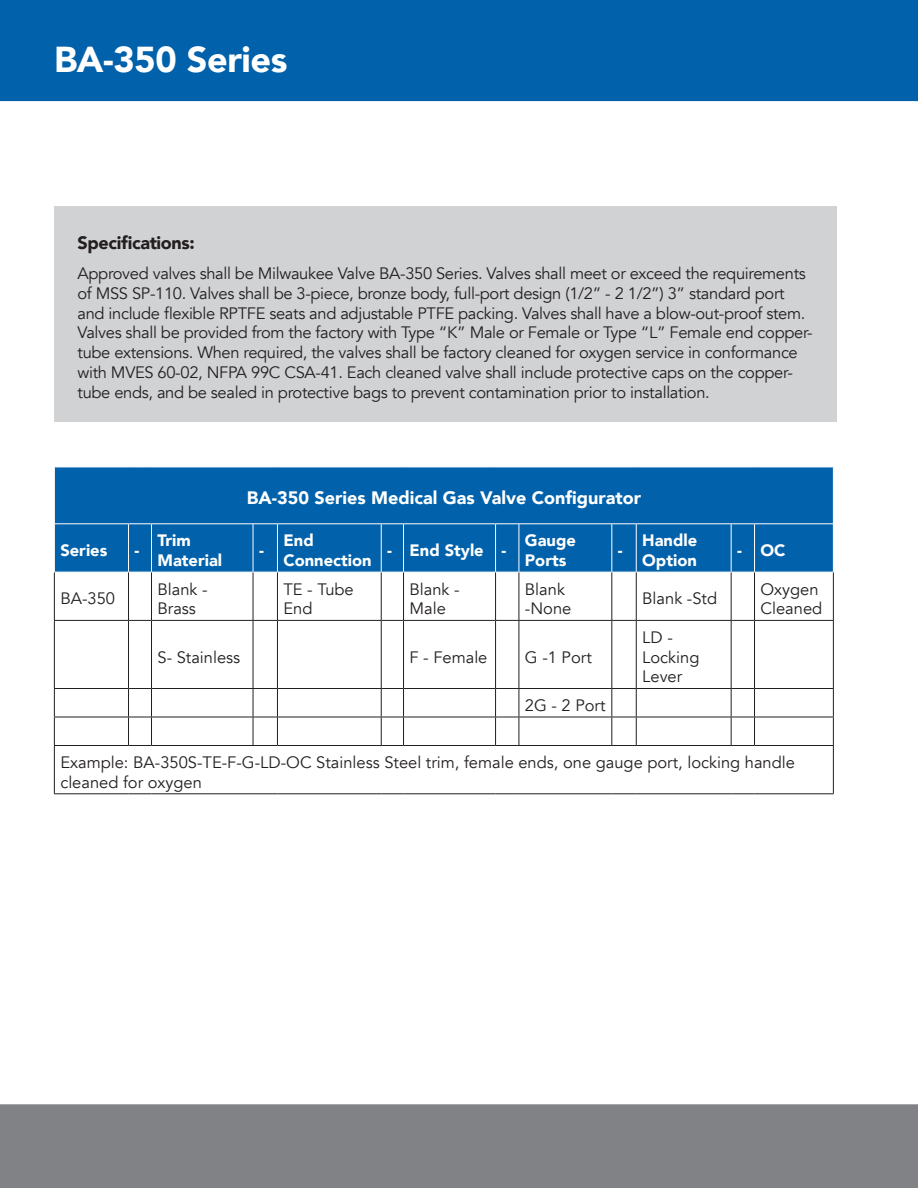
<style>
.page{position:relative;width:918px;height:1188px;background:#fff}
.page>*{position:absolute;margin:0;border:0;box-sizing:border-box;transform-origin:0 0}
.t1{font:900 36px "Avenir";letter-spacing:-.01em;color:#fff}
.t2{font:900 18px "Avenir";color:#fff}
.t3{font:900 18px "Avenir";letter-spacing:-.02em;color:#231f20}
.t4{font:16.5px/19.8px "Avenir";letter-spacing:-.02em;color:#231f20}
.t5{font:16.5px/19.8px "Avenir";color:#231f20}
.t6{font:900 16.5px/19.8px "Avenir";color:#fff}
</style>
<div class="page">
<div style="left:54px;top:206px;width:783px;height:216px;background:#d1d2d4"></div>
<div style="left:0;top:1104px;width:918px;height:84px;background:#808285"></div>
<div style="left:0;top:0;width:918px;height:102px;background:#0161aa"></div>
<div style="left:55px;top:468px;width:778px;height:104px;background:#0161aa"></div>
<svg style="left:129px;top:467px;width:23px;height:1px"></svg>
<svg style="left:253px;top:467px;width:24px;height:1px"></svg>
<svg style="left:381px;top:467px;width:23px;height:1px"></svg>
<svg style="left:496px;top:467px;width:23px;height:1px"></svg>
<svg style="left:612px;top:467px;width:24px;height:1px"></svg>
<svg style="left:731px;top:467px;width:24px;height:1px"></svg>
<hr style="left:55px;top:523px;width:74px;height:1px;background:#fff">
<svg style="left:129px;top:523px;width:23px;height:1px"></svg>
<hr style="left:152px;top:523px;width:101px;height:1px;background:#fff">
<svg style="left:253px;top:523px;width:24px;height:1px"></svg>
<hr style="left:277px;top:523px;width:104px;height:1px;background:#fff">
<svg style="left:381px;top:523px;width:23px;height:1px"></svg>
<hr style="left:404px;top:523px;width:92px;height:1px;background:#fff">
<svg style="left:496px;top:523px;width:23px;height:1px"></svg>
<hr style="left:519px;top:523px;width:93px;height:1px;background:#fff">
<svg style="left:612px;top:523px;width:24px;height:1px"></svg>
<hr style="left:636px;top:523px;width:95px;height:1px;background:#fff">
<svg style="left:731px;top:523px;width:24px;height:1px"></svg>
<hr style="left:755px;top:523px;width:78px;height:1px;background:#fff">
<hr style="left:128px;top:524px;width:1px;height:48px;background:#fff">
<hr style="left:151px;top:524px;width:1px;height:48px;background:#fff">
<hr style="left:253px;top:524px;width:1px;height:48px;background:#fff">
<hr style="left:277px;top:524px;width:1px;height:48px;background:#fff">
<hr style="left:381px;top:524px;width:1px;height:48px;background:#fff">
<hr style="left:403px;top:524px;width:1px;height:48px;background:#fff">
<hr style="left:495px;top:524px;width:1px;height:48px;background:#fff">
<hr style="left:519px;top:524px;width:1px;height:48px;background:#fff">
<hr style="left:611px;top:524px;width:1px;height:48px;background:#fff">
<hr style="left:636px;top:524px;width:1px;height:48px;background:#fff">
<hr style="left:731px;top:524px;width:1px;height:48px;background:#fff">
<hr style="left:754px;top:524px;width:1px;height:48px;background:#fff">
<hr style="left:54px;top:572px;width:1px;height:48px;background:#231f20">
<hr style="left:128px;top:572px;width:1px;height:48px;background:#231f20">
<hr style="left:151px;top:572px;width:1px;height:48px;background:#231f20">
<hr style="left:253px;top:572px;width:1px;height:48px;background:#231f20">
<hr style="left:277px;top:572px;width:1px;height:48px;background:#231f20">
<hr style="left:381px;top:572px;width:1px;height:48px;background:#231f20">
<hr style="left:403px;top:572px;width:1px;height:48px;background:#231f20">
<hr style="left:495px;top:572px;width:1px;height:48px;background:#231f20">
<hr style="left:519px;top:572px;width:1px;height:48px;background:#231f20">
<hr style="left:611px;top:572px;width:1px;height:48px;background:#231f20">
<hr style="left:636px;top:572px;width:1px;height:48px;background:#231f20">
<hr style="left:731px;top:572px;width:1px;height:48px;background:#231f20">
<hr style="left:754px;top:572px;width:1px;height:48px;background:#231f20">
<hr style="left:833px;top:572px;width:1px;height:48px;background:#231f20">
<hr style="left:54px;top:620px;width:75px;height:1px;background:#231f20">
<hr style="left:54px;top:621px;width:1px;height:67px;background:#231f20">
<svg style="left:129px;top:620px;width:23px;height:1px"></svg>
<hr style="left:128px;top:621px;width:1px;height:67px;background:#231f20">
<hr style="left:152px;top:620px;width:101px;height:1px;background:#231f20">
<hr style="left:151px;top:621px;width:1px;height:67px;background:#231f20">
<svg style="left:253px;top:620px;width:24px;height:1px"></svg>
<hr style="left:253px;top:621px;width:1px;height:67px;background:#231f20">
<hr style="left:277px;top:620px;width:104px;height:1px;background:#231f20">
<hr style="left:277px;top:621px;width:1px;height:67px;background:#231f20">
<svg style="left:381px;top:620px;width:23px;height:1px"></svg>
<hr style="left:381px;top:621px;width:1px;height:67px;background:#231f20">
<hr style="left:404px;top:620px;width:92px;height:1px;background:#231f20">
<hr style="left:403px;top:621px;width:1px;height:67px;background:#231f20">
<svg style="left:496px;top:620px;width:23px;height:1px"></svg>
<hr style="left:495px;top:621px;width:1px;height:67px;background:#231f20">
<hr style="left:519px;top:620px;width:93px;height:1px;background:#231f20">
<hr style="left:519px;top:621px;width:1px;height:67px;background:#231f20">
<svg style="left:612px;top:620px;width:24px;height:1px"></svg>
<hr style="left:611px;top:621px;width:1px;height:67px;background:#231f20">
<hr style="left:636px;top:620px;width:95px;height:1px;background:#231f20">
<hr style="left:636px;top:621px;width:1px;height:67px;background:#231f20">
<svg style="left:731px;top:620px;width:24px;height:1px"></svg>
<hr style="left:731px;top:621px;width:1px;height:67px;background:#231f20">
<hr style="left:755px;top:620px;width:79px;height:1px;background:#231f20">
<hr style="left:754px;top:621px;width:1px;height:67px;background:#231f20">
<hr style="left:833px;top:621px;width:1px;height:67px;background:#231f20">
<hr style="left:54px;top:688px;width:75px;height:1px;background:#231f20">
<hr style="left:152px;top:688px;width:101px;height:1px;background:#231f20">
<hr style="left:277px;top:688px;width:104px;height:1px;background:#231f20">
<hr style="left:404px;top:688px;width:92px;height:1px;background:#231f20">
<hr style="left:519px;top:688px;width:93px;height:1px;background:#231f20">
<hr style="left:636px;top:688px;width:95px;height:1px;background:#231f20">
<hr style="left:755px;top:688px;width:79px;height:1px;background:#231f20">
<hr style="left:54px;top:717px;width:75px;height:1px;background:#231f20">
<svg style="left:54px;top:689px;width:1px;height:56px"></svg>
<hr style="left:152px;top:717px;width:101px;height:1px;background:#231f20">
<hr style="left:277px;top:717px;width:104px;height:1px;background:#231f20">
<hr style="left:404px;top:717px;width:92px;height:1px;background:#231f20">
<hr style="left:519px;top:717px;width:93px;height:1px;background:#231f20">
<hr style="left:636px;top:717px;width:95px;height:1px;background:#231f20">
<hr style="left:755px;top:717px;width:79px;height:1px;background:#231f20">
<svg style="left:833px;top:689px;width:1px;height:56px"></svg>
<hr style="left:54px;top:745px;width:75px;height:1px;background:#231f20">
<hr style="left:54px;top:746px;width:1px;height:47px;background:#231f20">
<svg style="left:128px;top:688px;width:24px;height:58px"></svg>
<hr style="left:152px;top:745px;width:101px;height:1px;background:#231f20">
<svg style="left:253px;top:688px;width:25px;height:58px"></svg>
<hr style="left:277px;top:745px;width:104px;height:1px;background:#231f20">
<svg style="left:381px;top:688px;width:23px;height:58px"></svg>
<hr style="left:404px;top:745px;width:92px;height:1px;background:#231f20">
<svg style="left:495px;top:688px;width:25px;height:58px"></svg>
<hr style="left:519px;top:745px;width:93px;height:1px;background:#231f20">
<svg style="left:611px;top:688px;width:26px;height:58px"></svg>
<hr style="left:636px;top:745px;width:95px;height:1px;background:#231f20">
<svg style="left:731px;top:688px;width:24px;height:58px"></svg>
<hr style="left:755px;top:745px;width:79px;height:1px;background:#231f20">
<hr style="left:833px;top:746px;width:1px;height:47px;background:#231f20">
<hr style="left:54px;top:793px;width:75px;height:1px;background:#231f20">
<svg style="left:129px;top:793px;width:23px;height:1px"></svg>
<hr style="left:152px;top:793px;width:101px;height:1px;background:#231f20">
<svg style="left:253px;top:793px;width:24px;height:1px"></svg>
<hr style="left:277px;top:793px;width:104px;height:1px;background:#231f20">
<svg style="left:381px;top:793px;width:23px;height:1px"></svg>
<hr style="left:404px;top:793px;width:92px;height:1px;background:#231f20">
<svg style="left:496px;top:793px;width:23px;height:1px"></svg>
<hr style="left:519px;top:793px;width:93px;height:1px;background:#231f20">
<svg style="left:612px;top:793px;width:24px;height:1px"></svg>
<hr style="left:636px;top:793px;width:95px;height:1px;background:#231f20">
<svg style="left:731px;top:793px;width:24px;height:1px"></svg>
<hr style="left:755px;top:793px;width:79px;height:1px;background:#231f20">
<h1 class="t1" style="left:54px;top:29px;width:235px">BA-350 Series</h1>
<p class="t3" style="left:78px;top:227px;width:119px">Specifications:</p>
<p class="t4" style="left:78px;top:264px;width:737px">Approved valves shall be Milwaukee Valve BA-350 Series. Valves shall meet or exceed the requirements of MSS SP-110. Valves shall be 3-piece, bronze body, full-port design (1/2” - 2 1/2”) 3” standard port and include flexible RPTFE seats and adjustable PTFE packing. Valves shall have a blow-out-proof stem.<br>Valves shall be provided from the factory with Type “K” Male or Female or Type “L” Female end copper&shy;tube extensions. When required, the valves shall be factory cleaned for oxygen service in conformance with MVES 60-02, NFPA 99C CSA-41. Each cleaned valve shall include protective caps on the copper&shy;tube ends, and be sealed in protective bags to prevent contamination prior to installation.</p>
<p class="t6" style="left:60px;top:540px;width:49px">Series</p>
<p class="t6" style="left:135px;top:540px;width:6px">-</p>
<p class="t6" style="left:158px;top:530px;width:66px">Trim<br>Material</p>
<p class="t2" style="left:247px;top:483px;width:396px">BA-350 Series Medical Gas Valve Configurator</p>
<p class="t6" style="left:259px;top:540px;width:6px">-</p>
<p class="t6" style="left:283px;top:530px;width:90px">End<br>Connection</p>
<p class="t6" style="left:387px;top:540px;width:121px">- End Style -</p>
<p class="t6" style="left:525px;top:530px;width:53px">Gauge<br>Ports</p>
<p class="t6" style="left:618px;top:540px;width:6px">-</p>
<p class="t6" style="left:642px;top:530px;width:57px">Handle<br>Option</p>
<p class="t6" style="left:737px;top:540px;width:50px">- OC</p>
<p class="t4" style="left:60px;top:589px;width:56px">BA-350</p>
<p class="t5" style="left:158px;top:579px;width:52px">Blank -<br>Brass</p>
<p class="t5" style="left:283px;top:579px;width:72px">TE - Tube<br>End</p>
<p class="t5" style="left:410px;top:579px;width:52px">Blank -<br>Male</p>
<p class="t5" style="left:525px;top:579px;width:48px">Blank -None</p>
<p class="t5" style="left:642px;top:589px;width:76px">Blank -Std</p>
<p class="t5" style="left:761px;top:579px;width:63px">Oxygen<br>Cleaned</p>
<p class="t5" style="left:158px;top:647px;width:84px">S- Stainless</p>
<p class="t4" style="left:410px;top:647px;width:79px">F - Female</p>
<p class="t4" style="left:525px;top:647px;width:68px">G -1 Port</p>
<p class="t5" style="left:642px;top:628px;width:59px">LD -<br>Locking<br>Lever</p>
<p class="t4" style="left:525px;top:696px;width:82px">2G - 2 Port</p>
<p class="t5" style="left:60px;top:753px;width:736px">Example: BA-350S-TE-F-G-LD-OC Stainless Steel trim, female ends, one gauge port, locking handle cleaned for oxygen</p>
</div>
